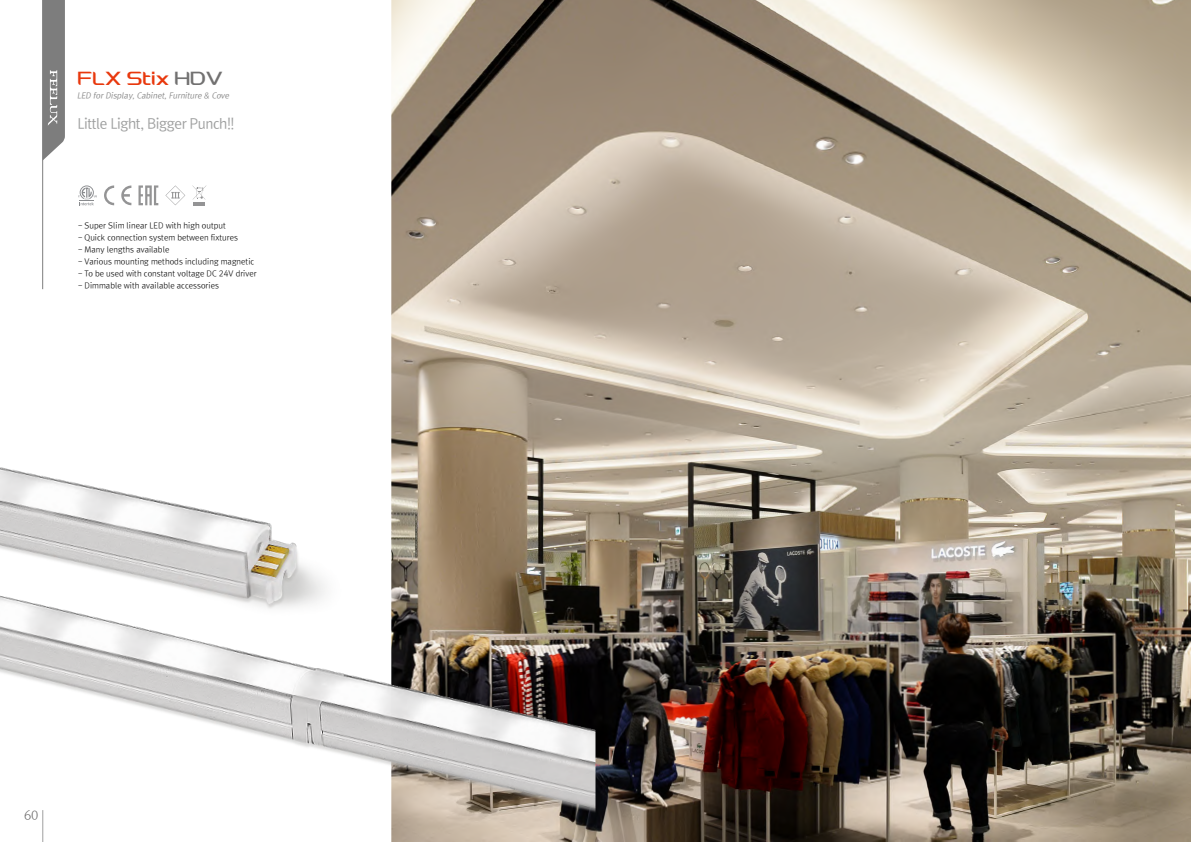
<style>
.page{position:relative;width:1191px;height:842px;background:#fff}
.page>*{position:absolute;margin:0;border:0;box-sizing:border-box;transform-origin:0 0}
.t1{font:20px "HH Feelux 2.0";color:#e8380d}
.t2{font:14px "Rix Go M";letter-spacing:-.03em;color:#9fa0a0}
.t3{font:12px "Rix Go L";color:#656464}
.t4{font:8px "Rix Go L";color:#000}
.t5{font:italic 8px "Rix Go M";color:#898989}
.s1{color:#727171}
</style>
<div class="page">
<hr style="left:42px;top:0;width:1px;height:289px;background:#7d7d7d">
<svg style="left:43px;top:0;width:22px;height:161px;background:#8b8b8b"></svg>
<img style="left:391px;top:0;width:800px;height:842px">
<img style="left:0;top:432px;width:595px;height:410px">
<svg style="left:78px;top:185px;width:19px;height:20px"></svg>
<svg style="left:138px;top:185px;width:20px;height:20px"></svg>
<svg style="left:104px;top:185px;width:10px;height:20px"></svg>
<svg style="left:121px;top:185px;width:10px;height:20px"></svg>
<svg style="left:192px;top:185px;width:14px;height:20px"></svg>
<svg style="left:165px;top:185px;width:20px;height:20px"></svg>
<h1 class="t1" style="left:77px;top:68px;width:147px">FLX Stix <span class="s1">HDV</span></h1>
<p class="t5" style="left:77px;top:90px;width:155px">LED forDisplay,Cabinet,Furniture &amp; Cove</p>
<h2 class="t2" style="left:77px;top:116px;width:159px">Little Light, Bigger Punch!!</h2>
<p class="t4" style="left:78px;top:221px;width:149px">- Super Slim linear LED with high output</p>
<p class="t4" style="left:78px;top:233px;width:162px">- Quick connection system between fixtures</p>
<p class="t4" style="left:78px;top:245px;width:93px">- Many lengths available</p>
<p class="t4" style="left:78px;top:257px;width:178px">- Various mounting methods including magnetic</p>
<p class="t4" style="left:78px;top:269px;width:180px">- To be used with constant voltage DC 24V driver</p>
<p class="t4" style="left:78px;top:281px;width:142px">- Dimmable with available accessories</p>
<h3 class="t3" style="left:24px;top:808px;width:16px">60</h3>
</div>
